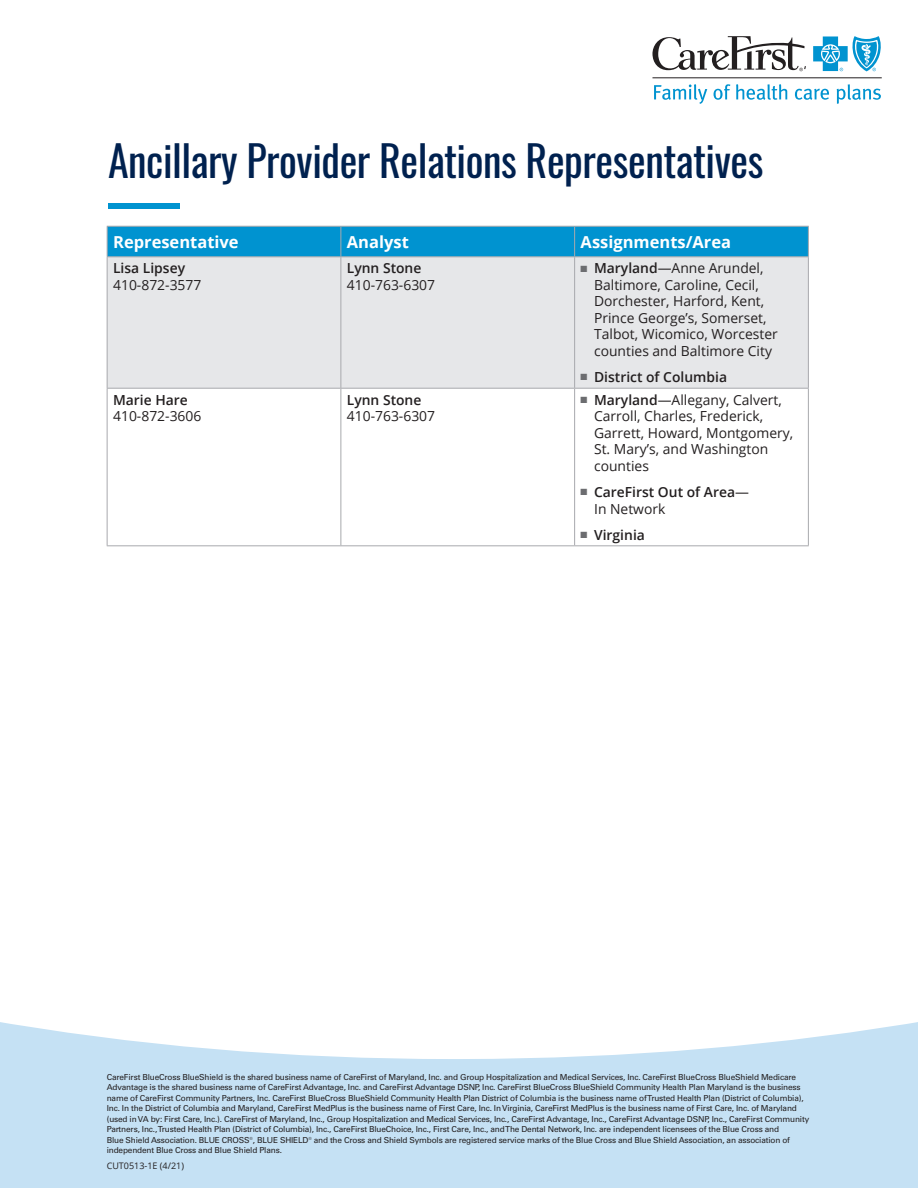
<style>
.page{position:relative;width:918px;height:1188px;background:#fff}
.page>*{position:absolute;margin:0;border:0;box-sizing:border-box;transform-origin:0 0}
.t1{font:42px "Oswald";letter-spacing:-.01em;color:#00214f}
.FLI-ChartHead{font:700 16.5px "Open Sans";color:#fff}
.FLI-ChartBody-Regula{font:13.8px/16.5px "Open Sans";color:#231f20}
.t2{font:600 13.8px/16.5px "Open Sans";color:#231f20}
.t3{font:9px "Open Sans";color:#231f20}
.ALL-Disclaimer{font:8.25px/10.5px "Univers LT Pro 55 Roman";letter-spacing:-.02em;color:#231f20}
.s1{font-weight:600}
.s2{color:#6c6d70}
.s3{font-weight:400}
</style>
<div class="page">
<svg style="left:0;top:1022px;width:918px;height:166px;background:#cde5f5"></svg>
<svg style="left:813px;top:36px;width:68px;height:35px"></svg>
<svg style="left:652px;top:36px;width:154px;height:35px"></svg>
<hr style="left:652px;top:77px;width:230px;height:1px;background:#231f20">
<svg style="left:654px;top:84px;width:53px;height:20px"></svg>
<svg style="left:714px;top:84px;width:16px;height:16px"></svg>
<svg style="left:736px;top:84px;width:51px;height:16px"></svg>
<svg style="left:795px;top:89px;width:34px;height:11px"></svg>
<svg style="left:837px;top:84px;width:44px;height:20px"></svg>
<div style="left:108px;top:257px;width:700px;height:131px;background:#e6e7e9"></div>
<div style="left:107px;top:226px;width:702px;height:30px;background:#0093d0"></div>
<hr style="left:107px;top:256px;width:234px;height:1px;background:#a8a9ad">
<hr style="left:107px;top:257px;width:1px;height:131px;background:#a8a9ad">
<hr style="left:341px;top:256px;width:234px;height:1px;background:#a8a9ad">
<hr style="left:341px;top:257px;width:1px;height:131px;background:#a8a9ad">
<hr style="left:575px;top:256px;width:234px;height:1px;background:#a8a9ad">
<hr style="left:574px;top:257px;width:1px;height:131px;background:#a8a9ad">
<hr style="left:808px;top:257px;width:1px;height:131px;background:#a8a9ad">
<hr style="left:107px;top:388px;width:234px;height:1px;background:#a8a9ad">
<hr style="left:107px;top:389px;width:1px;height:156px;background:#a8a9ad">
<hr style="left:341px;top:388px;width:234px;height:1px;background:#a8a9ad">
<hr style="left:341px;top:389px;width:1px;height:156px;background:#a8a9ad">
<hr style="left:575px;top:388px;width:234px;height:1px;background:#a8a9ad">
<hr style="left:574px;top:389px;width:1px;height:156px;background:#a8a9ad">
<hr style="left:808px;top:389px;width:1px;height:156px;background:#a8a9ad">
<hr style="left:107px;top:545px;width:234px;height:1px;background:#a8a9ad">
<hr style="left:341px;top:545px;width:234px;height:1px;background:#a8a9ad">
<hr style="left:575px;top:545px;width:234px;height:1px;background:#a8a9ad">
<div style="left:108px;top:203px;width:72px;height:6px;background:#0093d0"></div>
<h1 class="t1" style="left:108px;top:132px;width:657px">Ancillary Provider Relations Representatives</h1>
<p class="FLI-ChartHead" style="left:113px;top:230px;width:127px">Representative</p>
<p class="FLI-ChartHead" style="left:347px;top:230px;width:63px">Analyst</p>
<p class="FLI-ChartHead" style="left:581px;top:230px;width:152px">Assignments/Area</p>
<p class="FLI-ChartBody-Regula" style="left:113px;top:260px;width:90px"><span class="s1">Lisa Lipsey<br></span>410-872-3577</p>
<p class="FLI-ChartBody-Regula" style="left:347px;top:260px;width:90px"><span class="s1">Lynn Stone<br></span>410-763-6307</p>
<p class="FLI-ChartBody-Regula" style="left:594px;top:260px;width:185px;text-indent:-13px"><span class="s2">■</span> <span class="s1">Maryland</span>—Anne Arundel,<br>Baltimore, Caroline, Cecil,<br>Dorchester, Harford, Kent,<br>Prince George’s, Somerset,<br>Talbot, Wicomico, Worcester counties and Baltimore City</p>
<p class="t2" style="left:581px;top:369px;width:148px"><span class="s2">■</span> District of Columbia</p>
<p class="FLI-ChartBody-Regula" style="left:113px;top:391px;width:90px"><span class="s1">Marie Hare<br></span>410-872-3606</p>
<p class="FLI-ChartBody-Regula" style="left:347px;top:391px;width:90px"><span class="s1">Lynn Stone<br></span>410-763-6307</p>
<p class="FLI-ChartBody-Regula" style="left:594px;top:391px;width:201px;text-indent:-13px"><span class="s2">■</span> <span class="s1">Maryland</span>—Allegany, Calvert,<br>Carroll, Charles, Frederick,<br>Garrett, Howard, Montgomery,<br>St. Mary’s, and Washington counties</p>
<p class="t2" style="left:594px;top:484px;width:156px;text-indent:-13px"><span class="s2">■</span> CareFirst Out of Area<span class="s3">—<br>In Network</span></p>
<p class="t2" style="left:581px;top:526px;width:66px"><span class="s2">■</span> Virginia</p>
<p class="ALL-Disclaimer" style="left:107px;top:1071px;width:704px">CareFirst BlueCross BlueShield is the shared business name of CareFirst of Maryland, Inc. and Group Hospitalization and Medical Services, Inc. CareFirst BlueCross BlueShield Medicare Advantage is the shared business name of CareFirst Advantage, Inc. and CareFirst Advantage DSNP, Inc. CareFirst BlueCross BlueShield Community Health Plan Maryland is the business name of CareFirst Community Partners, Inc. CareFirst BlueCross BlueShield Community Health Plan District of Columbia is the business name of Trusted Health Plan (District of Columbia), Inc. In the District of Columbia and Maryland, CareFirst MedPlus is the business name of First Care, Inc. In Virginia, CareFirst MedPlus is the business name of First Care, Inc. of Maryland (used in VA by: First Care, Inc.). CareFirst of Maryland, Inc., Group Hospitalization and Medical Services, Inc., CareFirst Advantage, Inc., CareFirst Advantage DSNP, Inc., CareFirst Community Partners, Inc., Trusted Health Plan (District of Columbia), Inc., CareFirst BlueChoice, Inc., First Care, Inc., and The Dental Network, Inc. are independent licensees of the Blue Cross and<br>Blue Shield Association. BLUE CROSS®, BLUE SHIELD® and the Cross and Shield Symbols are registered service marks of the Blue Cross and Blue Shield Association, an association of independent Blue Cross and Blue Shield Plans.</p>
<p class="t3" style="left:107px;top:1159px;width:79px">CUT0513-1E (4/21)</p>
</div>
